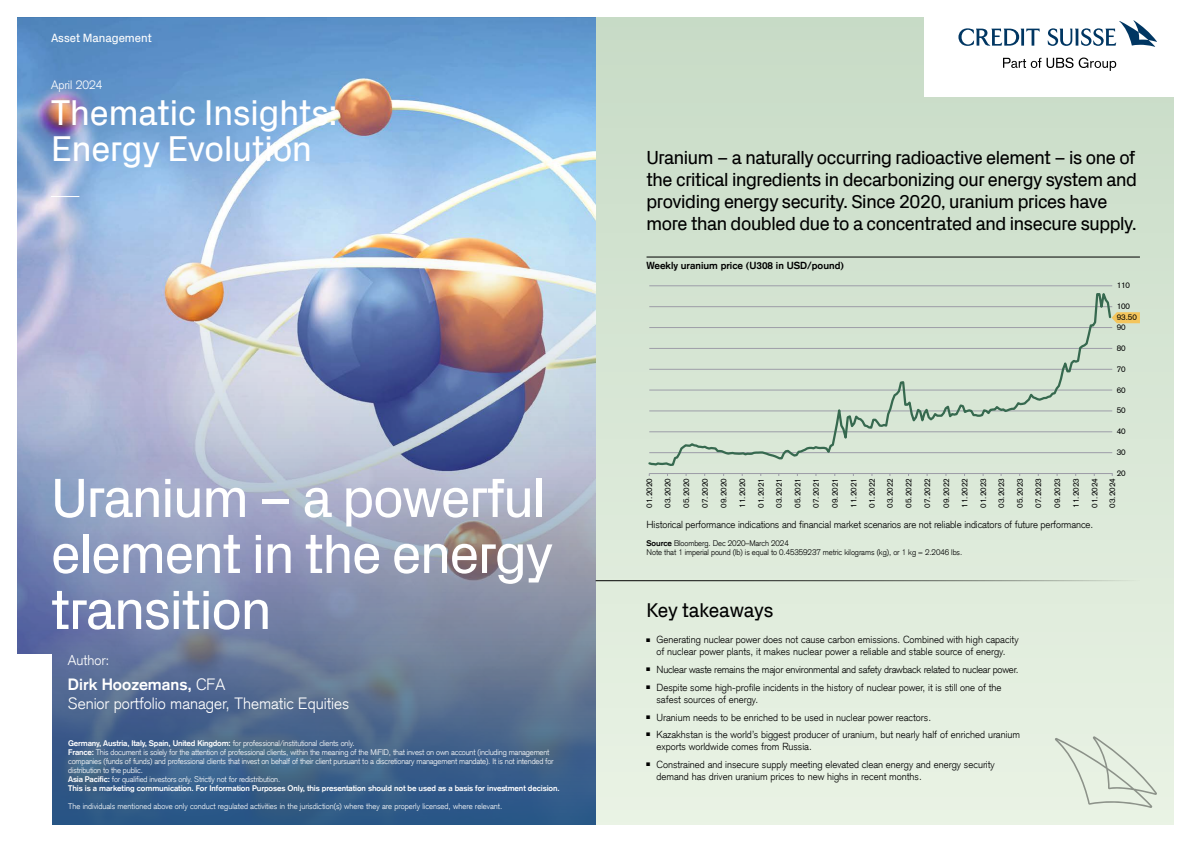
<style>
.page{position:relative;width:1191px;height:842px;background:#fff}
.page>*{position:absolute;margin:0;border:0;box-sizing:border-box;transform-origin:0 0}
.Headline___Large{font:56px/56px "Credit Suisse Headline";letter-spacing:-.02em;color:#fff}
.Headline___Medium{font:36px/36px "Credit Suisse Headline";color:#fff}
.Intro{font:20px "Credit Suisse Headline";letter-spacing:-.01em;color:#000}
.Subheadline{font:19px/22px "Credit Suisse Headline";letter-spacing:-.02em;color:#000}
.Intro-2{font:300 16px/19.2px "Credit Suisse Type";color:#fff}
.Intro-3{font:300 14px "Credit Suisse Type";color:#fff}
.Small_Print{font:12px "Credit Suisse Headline";color:#fff}
.Headline___Medium-2{font:300 12px "Credit Suisse Type";color:#fff}
.Body_Bullets{font:300 10px/12px "Credit Suisse Type";color:#000}
.Small_Print-2{font:300 10px "Credit Suisse Type";letter-spacing:-.01em;color:#000}
.Body_Bullets-2{font:300 10px "Credit Suisse Type";letter-spacing:-.02em;color:#000}
.Body_bold_-_rule_above{font:700 10px "Credit Suisse Type";color:#000}
.t1{font:8.1px/17.7px "Credit Suisse Type";letter-spacing:-.005em;color:#010202}
.Small_Print-3{font:300 8px/9px "Credit Suisse Type";letter-spacing:-.02em;color:#fff}
.Small_Print-4{font:700 8px "Credit Suisse Type";letter-spacing:-.01em;color:#fff}
.Small_Print-5{font:300 8px "Credit Suisse Type";color:#fff}
.Small_Print-6{font:300 8px "Credit Suisse Type";letter-spacing:-.01em;color:#000}
.s1{font-weight:700}
.s2{font-weight:300}
</style>
<div class="page">
<div style="left:595px;top:17px;width:579px;height:808px;background:linear-gradient(to bottom,#c7dbc6,#e9f3e5)"></div>
<img style="left:17px;top:17px;width:578px;height:808px">
<svg style="left:1054px;top:736px;width:103px;height:72px;background:#dfe8da"></svg>
<div style="left:0;top:655px;width:51px;height:187px;background:#fff"></div>
<svg style="left:51px;top:196px;width:28px;height:1px"></svg>
<hr style="left:646px;top:257px;width:494px;height:1px;background:#000">
<hr style="left:649px;top:473px;width:463px;height:1px;background:#9d9da8">
<svg style="left:646px;top:286px;width:466px;height:181px;background:#d0dfcf"></svg>
<svg style="left:1111px;top:312px;width:29px;height:11px"></svg>
<hr style="left:595px;top:580px;width:545px;height:1px;background:#000">
<div style="left:924px;top:0;width:267px;height:96px;background:#fff"></div>
<svg style="left:1003px;top:58px;width:113px;height:13px"></svg>
<svg style="left:958px;top:20px;width:199px;height:27px"></svg>
<svg style="left:646px;top:638px;width:4px;height:4px"></svg>
<svg style="left:646px;top:668px;width:4px;height:3px"></svg>
<svg style="left:646px;top:685px;width:4px;height:4px"></svg>
<svg style="left:646px;top:715px;width:4px;height:4px"></svg>
<svg style="left:646px;top:733px;width:4px;height:3px"></svg>
<svg style="left:646px;top:762px;width:4px;height:4px"></svg>
<p class="Small_Print" style="left:51px;top:30px;width:102px">Asset Management</p>
<p class="Headline___Medium-2" style="left:51px;top:78px;width:53px">April 2024</p>
<p class="Headline___Medium" style="left:51px;top:93px;width:288px">Thematic Insights:<br>Energy Evolution</p>
<h1 class="Headline___Large" style="left:51px;top:467px;width:503px">Uranium – a powerful element in the energy transition</h1>
<p class="Intro-3" style="left:68px;top:652px;width:43px">Author:</p>
<p class="Intro-2" style="left:68px;top:674px;width:283px"><span class="s1">Dirk Hoozemans,</span> CFA<br>Senior portfolio manager, Thematic Equities</p>
<p class="Small_Print-4" style="left:68px;top:738px;width:288px">Germany, Austria, Italy, Spain, United Kingdom: <span class="s2">for professional/institutional clients only.</span></p>
<p class="Small_Print-3" style="left:68px;top:747px;width:487px"><span class="s1">France:</span> This document is solely for the attention of professional clients, within the meaning of the MiFID, that invest on own account (including management companies (funds of funds) and professional clients that invest on behalf of their client pursuant to a discretionary management mandate). It is not intended for distribution to the public.</p>
<p class="Small_Print-3" style="left:68px;top:774px;width:213px"><span class="s1">Asia Pacific:</span> for qualified investors only. Strictly not for redistribution.</p>
<p class="Small_Print-4" style="left:68px;top:783px;width:493px">This is a marketing communication. For Information Purposes Only, this presentation should not be used as a basis for investment decision.</p>
<p class="Small_Print-5" style="left:68px;top:801px;width:436px">The individuals mentioned above only conduct regulated activities in the jurisdiction(s) where they are properly licensed, where relevant.</p>
<h1 class="Subheadline" style="left:646px;top:146px;width:492px">Uranium – a naturally occurring radioactive element – is one of the critical ingredients in decarbonizing our energy system and providing energy security. Since 2020, uranium prices have more than doubled due to a concentrated and insecure supply.</h1>
<h3 class="Body_bold_-_rule_above" style="left:646px;top:260px;width:199px">Weekly uranium price (U308 in USD/pound)</h3>
<p class="t1" style="left:1116px;top:277px;width:15px">110</p>
<p class="t1" style="left:1116px;top:298px;width:15px">100</p>
<p class="t1" style="left:1116px;top:309px;width:22px">93.50</p>
<p class="t1" style="left:1116px;top:318px;width:10px">90</p>
<p class="t1" style="left:1116px;top:339px;width:10px">80</p>
<p class="t1" style="left:1116px;top:360px;width:10px">70</p>
<p class="t1" style="left:1116px;top:381px;width:10px">60</p>
<p class="t1" style="left:1116px;top:402px;width:10px">50</p>
<p class="t1" style="left:1116px;top:423px;width:10px">40</p>
<p class="t1" style="left:1116px;top:443px;width:10px">30</p>
<p class="t1" style="left:1116px;top:464px;width:10px">20</p>
<p class="t1" style="left:640px;top:508px;width:31px;rotate:-90deg">01.2020</p>
<p class="t1" style="left:659px;top:508px;width:31px;rotate:-90deg">03.2020</p>
<p class="t1" style="left:677px;top:508px;width:31px;rotate:-90deg">05.2020</p>
<p class="t1" style="left:696px;top:508px;width:31px;rotate:-90deg">07.2020</p>
<p class="t1" style="left:715px;top:508px;width:31px;rotate:-90deg">09.2020</p>
<p class="t1" style="left:733px;top:508px;width:31px;rotate:-90deg">11.2020</p>
<p class="t1" style="left:752px;top:508px;width:31px;rotate:-90deg">01.2021</p>
<p class="t1" style="left:770px;top:508px;width:31px;rotate:-90deg">03.2021</p>
<p class="t1" style="left:788px;top:508px;width:31px;rotate:-90deg">05.2021</p>
<p class="t1" style="left:807px;top:508px;width:31px;rotate:-90deg">07.2021</p>
<p class="t1" style="left:826px;top:508px;width:31px;rotate:-90deg">09.2021</p>
<p class="t1" style="left:844px;top:508px;width:31px;rotate:-90deg">11.2021</p>
<p class="t1" style="left:863px;top:508px;width:31px;rotate:-90deg">01.2022</p>
<p class="t1" style="left:881px;top:508px;width:31px;rotate:-90deg">03.2022</p>
<p class="t1" style="left:900px;top:508px;width:31px;rotate:-90deg">05.2022</p>
<p class="t1" style="left:918px;top:508px;width:31px;rotate:-90deg">07.2022</p>
<p class="t1" style="left:937px;top:508px;width:31px;rotate:-90deg">09.2022</p>
<p class="t1" style="left:956px;top:508px;width:31px;rotate:-90deg">11.2022</p>
<p class="t1" style="left:974px;top:508px;width:31px;rotate:-90deg">01.2023</p>
<p class="t1" style="left:992px;top:508px;width:31px;rotate:-90deg">03.2023</p>
<p class="t1" style="left:1011px;top:508px;width:31px;rotate:-90deg">05.2023</p>
<p class="t1" style="left:1029px;top:508px;width:31px;rotate:-90deg">07.2023</p>
<p class="t1" style="left:1048px;top:508px;width:31px;rotate:-90deg">09.2023</p>
<p class="t1" style="left:1067px;top:508px;width:31px;rotate:-90deg">11.2023</p>
<p class="t1" style="left:1085px;top:508px;width:31px;rotate:-90deg">01.2024<br>03.2024</p>
<p class="Small_Print-2" style="left:646px;top:519px;width:448px">Historical performance indications and financial market scenarios are not reliable indicators of future performance.</p>
<p class="Small_Print-6" style="left:646px;top:539px;width:144px"><span class="s1">Source</span> Bloomberg. Dec 2020–March 2024</p>
<p class="Small_Print-6" style="left:646px;top:548px;width:317px">Note that 1 imperial pound (lb) is equal to 0.45359237 metric kilograms (kg), or 1 kg = 2.2046 lbs.</p>
<p class="Intro" style="left:646px;top:596px;width:128px">Key takeaways</p>
<p class="Body_Bullets" style="left:656px;top:634px;width:363px">Generating nuclear power does not cause carbon emissions. Combined with high capacity of nuclear power plants, it makes nuclear power a reliable and stable source of energy.</p>
<p class="Body_Bullets-2" style="left:656px;top:664px;width:363px">Nuclear waste remains the major environmental and safety drawback related to nuclear power.</p>
<p class="Body_Bullets" style="left:656px;top:681px;width:346px">Despite some high-profile incidents in the history of nuclear power, it is still one of the safest sources of energy.</p>
<p class="Body_Bullets" style="left:656px;top:711px;width:276px">Uranium needs to be enriched to be used in nuclear power reactors.</p>
<p class="Body_Bullets" style="left:656px;top:729px;width:365px">Kazakhstan is the world’s biggest producer of uranium, but nearly half of enriched uranium exports worldwide comes from Russia.</p>
<p class="Body_Bullets" style="left:656px;top:758px;width:340px">Constrained and insecure supply meeting elevated clean energy and energy security demand has driven uranium prices to new highs in recent months.</p>
</div>
